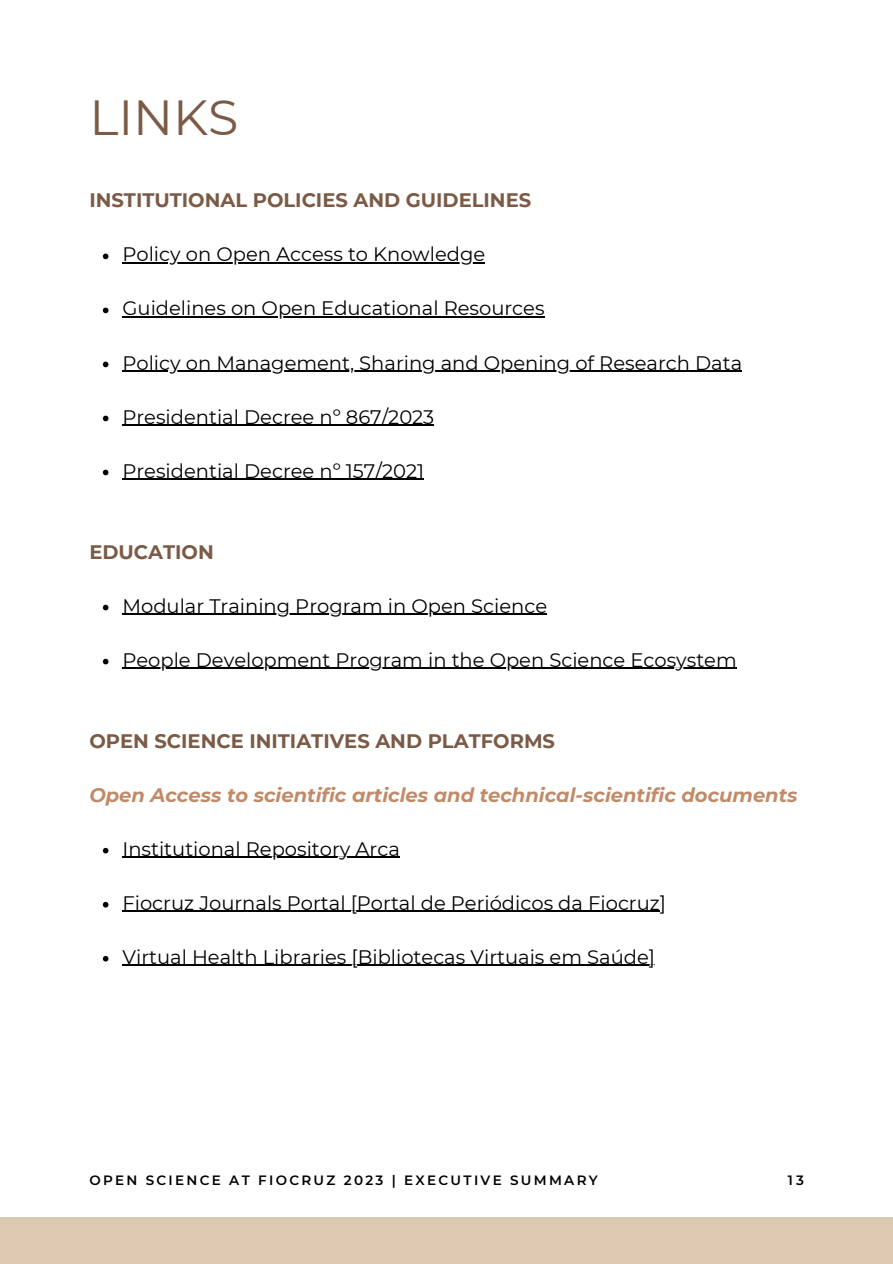
<style>
.page{position:relative;width:893px;height:1264px;background:#fff}
.page>*{position:absolute;margin:0;border:0;box-sizing:border-box;transform-origin:0 0}
.t1{font:49.2px "Montserrat";color:#7b5a46}
.t2{font:19.5px "Montserrat";color:#000001}
.t3{font:700 19.5px "Montserrat";color:#7b5a46}
.t4{font:italic 700 19.5px "Montserrat";color:#c18a68}
.t5{font:600 13.5px "Montserrat";letter-spacing:.17em;color:#000001}
</style>
<div class="page">
<div style="left:0;top:1217px;width:892px;height:46px;background:#ddc8b1"></div>
<svg style="left:103px;top:253px;width:5px;height:6px"></svg>
<hr style="left:122px;top:262px;width:363px;height:2px;background:#000001">
<svg style="left:103px;top:307px;width:5px;height:6px"></svg>
<hr style="left:122px;top:316px;width:422px;height:2px;background:#000001">
<svg style="left:103px;top:361px;width:5px;height:6px"></svg>
<hr style="left:122px;top:370px;width:620px;height:2px;background:#000001">
<svg style="left:103px;top:415px;width:5px;height:6px"></svg>
<hr style="left:122px;top:424px;width:312px;height:2px;background:#000001">
<svg style="left:103px;top:469px;width:5px;height:6px"></svg>
<hr style="left:122px;top:478px;width:302px;height:2px;background:#000001">
<svg style="left:103px;top:604px;width:5px;height:6px"></svg>
<hr style="left:122px;top:613px;width:425px;height:2px;background:#000001">
<svg style="left:103px;top:658px;width:5px;height:6px"></svg>
<hr style="left:122px;top:667px;width:614px;height:2px;background:#000001">
<svg style="left:103px;top:847px;width:5px;height:6px"></svg>
<hr style="left:122px;top:856px;width:278px;height:2px;background:#000001">
<svg style="left:103px;top:901px;width:5px;height:6px"></svg>
<hr style="left:122px;top:910px;width:537px;height:2px;background:#000001">
<svg style="left:103px;top:955px;width:5px;height:6px"></svg>
<hr style="left:122px;top:964px;width:533px;height:2px;background:#000001">
<p class="t1" style="left:89px;top:88px;width:151px">LINKS</p>
<p class="t3" style="left:89px;top:188px;width:443px">INSTITUTIONAL POLICIES AND GUIDELINES</p>
<p class="t2" style="left:122px;top:242px;width:364px">Policy on Open Access to Knowledge</p>
<p class="t2" style="left:122px;top:296px;width:423px">Guidelines on Open Educational Resources</p>
<p class="t2" style="left:122px;top:350px;width:621px">Policy on Management, Sharing and Opening of Research Data</p>
<p class="t2" style="left:122px;top:404px;width:313px">Presidential Decree nº 867/2023</p>
<p class="t2" style="left:122px;top:458px;width:303px">Presidential Decree nº 157/2021</p>
<p class="t3" style="left:89px;top:539px;width:126px">EDUCATION</p>
<p class="t2" style="left:122px;top:593px;width:426px">Modular Training Program in Open Science</p>
<p class="t2" style="left:122px;top:647px;width:615px">People Development Program in the Open Science Ecosystem</p>
<p class="t3" style="left:89px;top:728px;width:467px">OPEN SCIENCE INITIATIVES AND PLATFORMS</p>
<p class="t4" style="left:89px;top:782px;width:709px">Open Access to scientific articles and technical-scientific documents</p>
<p class="t2" style="left:122px;top:836px;width:279px">Institutional Repository Arca</p>
<p class="t2" style="left:122px;top:890px;width:545px">Fiocruz Journals Portal [Portal de Periódicos da Fiocruz]</p>
<p class="t2" style="left:122px;top:944px;width:534px">Virtual Health Libraries [Bibliotecas Virtuais em Saúde]</p>
<p class="t5" style="left:89px;top:1172px;width:510px">OPEN SCIENCE AT FIOCRUZ 2023 | EXECUTIVE SUMMARY</p>
<h1 class="t5" style="left:787px;top:1172px;width:18px">13</h1>
</div>
